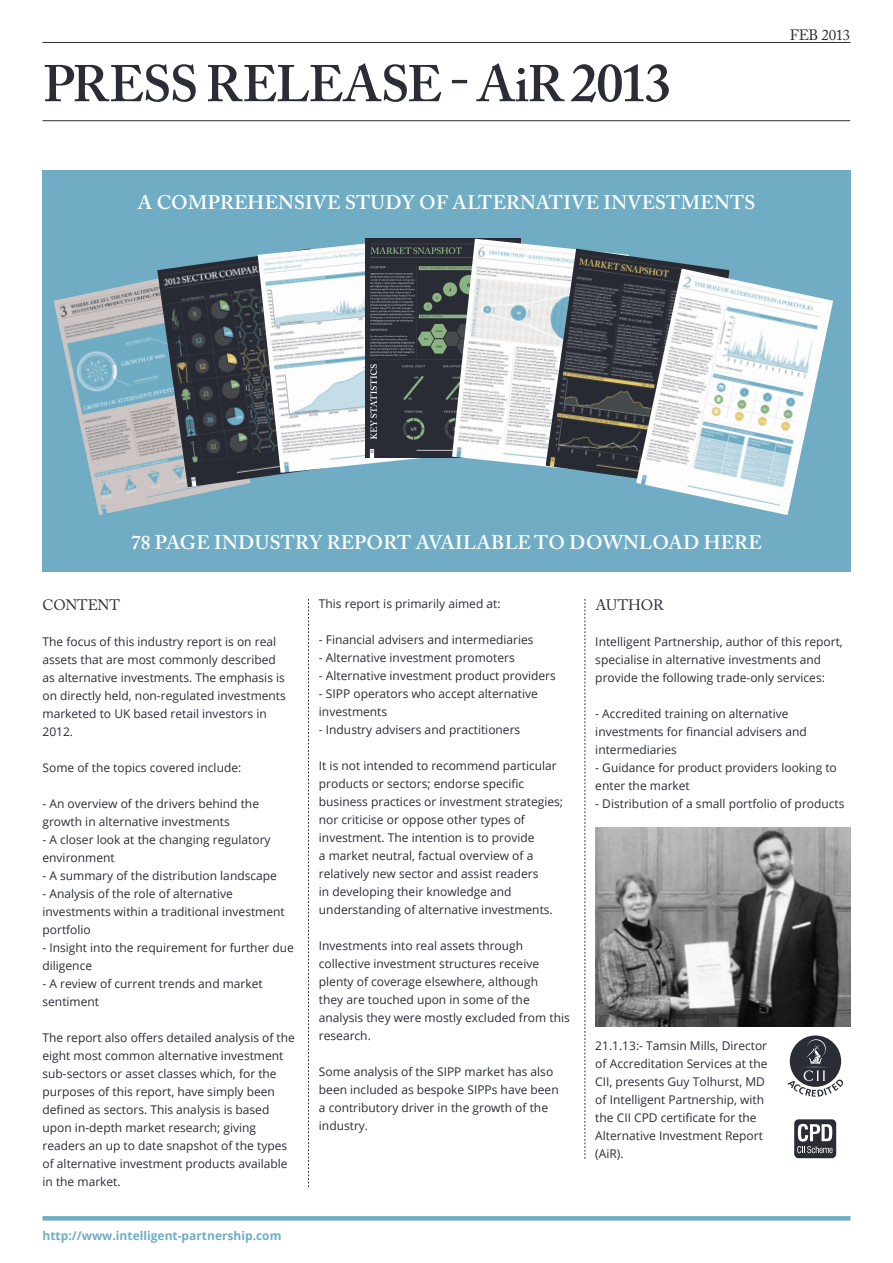
<style>
.page{position:relative;width:893px;height:1263px;background:#fff}
.page>*{position:absolute;margin:0;border:0;box-sizing:border-box;transform-origin:0 0}
.t1{font:600 51px "Adobe Caslon Pro";letter-spacing:-.02em;color:#2a2d36}
.t2{font:600 19.5px "Adobe Caslon Pro";letter-spacing:.015em;color:#fff}
.t3{font:15px "Adobe Caslon Pro";letter-spacing:-.01em;color:#2a2d36}
.t4{font:12px/18px "Open Sans";color:#2a2d36}
.t5{font:700 12px "Open Sans";color:#70adc4}
.s1{font-size:54px}
</style>
<div class="page">
<div style="left:42px;top:170px;width:808px;height:401px;background:#70adc4"></div>
<svg style="left:43px;top:1216px;width:807px;height:4px;background:#73aec5"></svg>
<hr style="left:42px;top:120px;width:808px;height:1px;background:#2a2d36">
<hr style="left:42px;top:42px;width:808px;height:1px;background:#2a2d36">
<img style="left:595px;top:827px;width:255px;height:200px">
<svg style="left:308px;top:599px;width:1px;height:588px"></svg>
<svg style="left:585px;top:599px;width:1px;height:560px"></svg>
<svg style="left:790px;top:1035px;width:51px;height:52px"></svg>
<svg style="left:787px;top:1039px;width:57px;height:58px"></svg>
<div style="left:794px;top:1119px;width:42px;height:39px;background:#2a2d36;border-radius:4px"></div>
<svg style="left:797px;top:1124px;width:36px;height:29px"></svg>
<img style="left:54px;top:279px;width:177px;height:236px">
<img style="left:157px;top:255px;width:131px;height:232px">
<img style="left:258px;top:239px;width:163px;height:234px">
<img style="left:366px;top:239px;width:86px;height:219px">
<img style="left:452px;top:239px;width:126px;height:228px">
<img style="left:546px;top:249px;width:175px;height:230px">
<img style="left:636px;top:269px;width:197px;height:246px">
<h1 class="t1" style="left:43px;top:54px;width:630px">PRESS RELEASE - AIR <span class="s1">2013</span></h1>
<p class="t3" style="left:790px;top:26px;width:62px">Feb 2013</p>
<h2 class="t2" style="left:138px;top:191px;width:619px">A COMPREHENSIVE STUDY OF ALTERNATIVE INVESTMENTS</h2>
<h2 class="t2" style="left:131px;top:531px;width:632px">78 PAGE INDUSTRY REPORT AVAILABLE TO DOWNLOAD HERE</h2>
<p class="t3" style="left:43px;top:596px;width:79px">CONTENT</p>
<p class="t4" style="left:43px;top:632px;width:245px">The focus of this industry report is on real assets that are most commonly described as alternative investments. The emphasis is on directly held, non-regulated investments marketed to UK based retail investors in 2012.</p>
<p class="t4" style="left:43px;top:758px;width:200px">Some of the topics covered include:</p>
<p class="t4" style="left:43px;top:794px;width:218px">- An overview of the drivers behind the growth in alternative investments</p>
<p class="t4" style="left:43px;top:830px;width:230px">- A closer look at the changing regulatory environment</p>
<p class="t4" style="left:43px;top:866px;width:236px">- A summary of the distribution landscape</p>
<p class="t4" style="left:43px;top:884px;width:244px">- Analysis of the role of alternative investments within a traditional investment portfolio</p>
<p class="t4" style="left:43px;top:938px;width:253px">- Insight into the requirement for further due diligence</p>
<p class="t4" style="left:43px;top:974px;width:222px">- A review of current trends and market sentiment</p>
<p class="t4" style="left:43px;top:1028px;width:254px">The report also offers detailed analysis of the eight most common alternative investment sub-sectors or asset classes which, for the purposes of this report, have simply been defined as sectors. This analysis is based upon in-depth market research; giving readers an up to date snapshot of the types of alternative investment products available in the market.</p>
<p class="t5" style="left:43px;top:1227px;width:240px">http://www.intelligent-partnership.com</p>
<p class="t4" style="left:319px;top:594px;width:183px">This report is primarily aimed at:</p>
<p class="t4" style="left:319px;top:630px;width:216px">- Financial advisers and intermediaries</p>
<p class="t4" style="left:319px;top:648px;width:197px">- Alternative investment promoters</p>
<p class="t4" style="left:319px;top:666px;width:238px">- Alternative investment product providers</p>
<p class="t4" style="left:319px;top:684px;width:220px">- SIPP operators who accept alternative investments</p>
<p class="t4" style="left:319px;top:720px;width:203px">- Industry advisers and practitioners</p>
<p class="t4" style="left:319px;top:756px;width:246px">It is not intended to recommend particular products or sectors; endorse specific business practices or investment strategies; nor criticise or oppose other types of investment. The intention is to provide<br>a market neutral, factual overview of a relatively new sector and assist readers<br>in developing their knowledge and understanding of alternative investments.</p>
<p class="t4" style="left:319px;top:936px;width:252px">Investments into real assets through collective investment structures receive plenty of coverage elsewhere, although<br>they are touched upon in some of the analysis they were mostly excluded from this research.</p>
<p class="t4" style="left:319px;top:1062px;width:241px">Some analysis of the SIPP market has also been included as bespoke SIPPs have been a contributory driver in the growth of the industry.</p>
<p class="t3" style="left:595px;top:596px;width:70px">AUTHOR</p>
<p class="t4" style="left:595px;top:632px;width:249px">Intelligent Partnership, author of this report, specialise in alternative investments and provide the following trade-only services:</p>
<p class="t4" style="left:595px;top:704px;width:213px">- Accredited training on alternative investments for financial advisers and intermediaries</p>
<p class="t4" style="left:595px;top:758px;width:243px">- Guidance for product providers looking to enter the market</p>
<p class="t4" style="left:595px;top:794px;width:251px">- Distribution of a small portfolio of products</p>
<p class="t4" style="left:595px;top:1036px;width:174px">21.1.13:- Tamsin Mills, Director of Accreditation Services at the<br>CII, presents Guy Tolhurst, MD of Intelligent Partnership, with the CII CPD certificate for the<br>Alternative Investment Report (AiR).</p>
</div>
